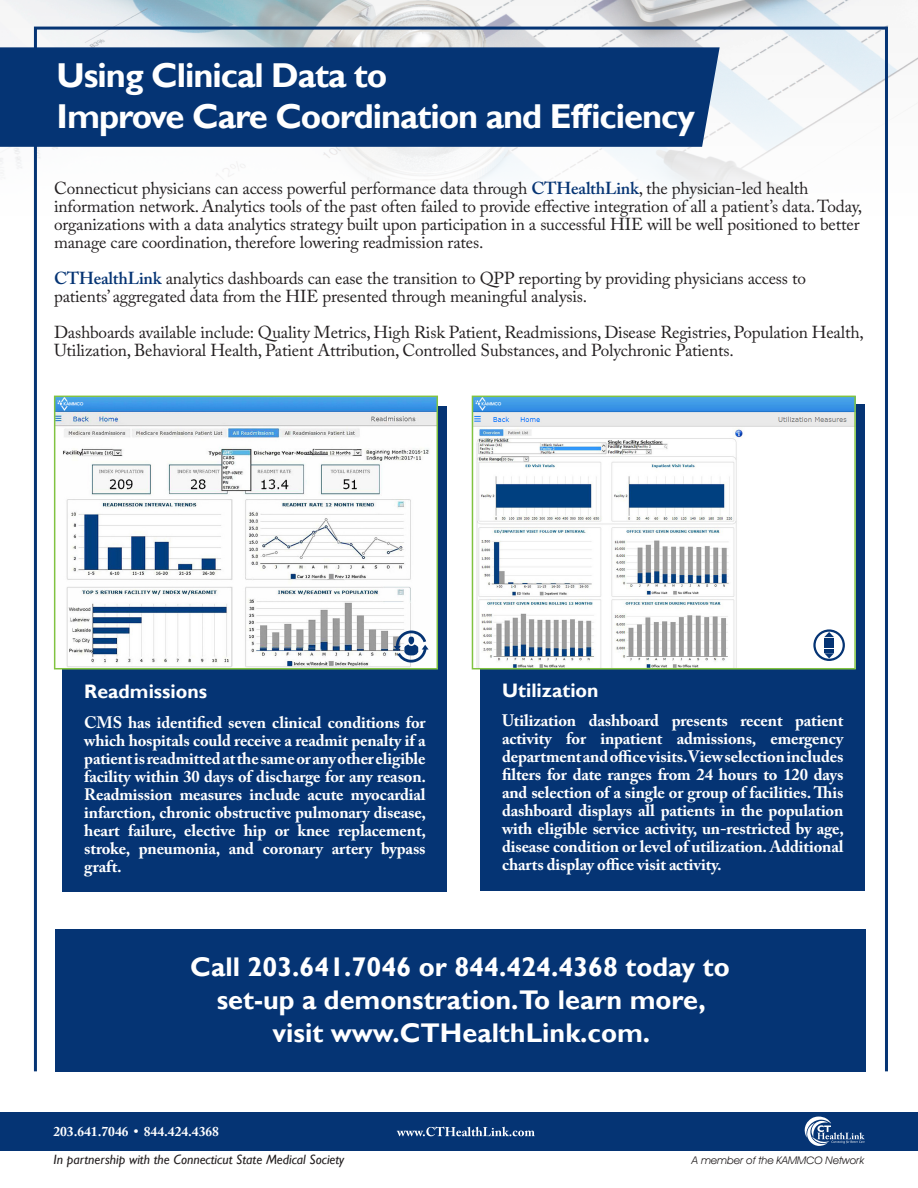
<style>
.page{position:relative;width:918px;height:1188px;background:#fff}
.page>*{position:absolute;margin:0;border:0;box-sizing:border-box;transform-origin:0 0}
.t1{font:700 34.5px/40.5px "Gill Sans";letter-spacing:-.03em;color:#fff}
.t2{font:700 27px/33px "Gill Sans";color:#fff;text-align:center}
.t3{font:700 19.5px "Gill Sans";color:#fff}
.t4{font:17.25px/18px "Adobe Caslon Pro";letter-spacing:-.01em;color:#231f20}
.t5{font:700 16.5px/18px "Adobe Caslon Pro";letter-spacing:-.01em;color:#fff;text-align:justify}
.t6{font:italic 13.5px "Gill Sans";color:#231f20}
.t7{font:700 13.5px "Adobe Caslon Pro";color:#fff}
.t8{font:italic 10.5px "Avant Garde IT Cby BT";color:#231f20}
.s1{font-weight:600;color:#053474}
</style>
<div class="page">
<img style="left:0;top:0;width:918px;height:280px">
<div style="left:0;top:47px;width:720px;height:100px;background:#053474"></div>
<div style="left:63px;top:406px;width:384px;height:485px;background:#053474"></div>
<img style="left:57px;top:399px;width:378px;height:267px">
<div style="left:54px;top:396px;width:384px;height:273px;border:2px solid #81c340"></div>
<div style="left:481px;top:405px;width:384px;height:486px;background:#053474"></div>
<img style="left:475px;top:399px;width:378px;height:267px">
<div style="left:472px;top:396px;width:384px;height:273px;border:2px solid #81c340"></div>
<div style="left:55px;top:929px;width:810px;height:142px;background:#053474"></div>
<div style="left:0;top:1112px;width:918px;height:38px;background:#053474"></div>
<svg style="left:397px;top:1127px;width:138px;height:9px"></svg>
<svg style="left:804px;top:1117px;width:61px;height:29px"></svg>
<svg style="left:394px;top:631px;width:35px;height:32px"></svg>
<svg style="left:813px;top:629px;width:32px;height:32px"></svg>
<p class="t1" style="left:57px;top:56px;width:640px">Using Clinical Data to<br>Improve Care Coordination and Efficiency</p>
<p class="t4" style="left:54px;top:179px;width:810px">Connecticut physicians can access powerful performance data through <span class="s1">CTHealthLink</span>, the physician-led health information network. Analytics tools of the past often failed to provide effective integration of all a patient’s data. Today, organizations with a data analytics strategy built upon participation in a successful HIE will be well positioned to better manage care coordination, therefore lowering readmission rates.</p>
<p class="t4" style="left:54px;top:269px;width:753px"><span class="s1">CTHealthLink</span> analytics dashboards can ease the transition to QPP reporting by providing physicians access to patients’ aggregated data from the HIE presented through meaningful analysis.</p>
<p class="t4" style="left:54px;top:323px;width:811px">Dashboards available include: Quality Metrics, High Risk Patient, Readmissions, Disease Registries, Population Health,<br>Utilization, Behavioral Health, Patient Attribution, Controlled Substances, and Polychronic Patients.</p>
<p class="t3" style="left:84px;top:680px;width:124px">Readmissions</p>
<p class="t5" style="left:84px;top:713px;width:343px">CMS has identified seven clinical conditions for which hospitals could receive a readmit penalty if a patient is readmitted at the same or any other eligible facility within 30 days of discharge for any reason.<br>Readmission measures include acute myocardial infarction, chronic obstructive pulmonary disease, heart failure, elective hip or knee replacement, stroke, pneumonia, and coronary artery bypass graft.</p>
<p class="t3" style="left:502px;top:678px;width:98px">Utilization</p>
<p class="t5" style="left:502px;top:711px;width:343px">Utilization dashboard presents recent patient activity for inpatient admissions, emergency department and office visits. View selection includes filters for date ranges from 24 hours to 120 days and selection of a single or group of facilities. This dashboard displays all patients in the population with eligible service activity, un-restricted by age, disease condition or level of utilization. Additional charts display office visit activity.</p>
<p class="t2" style="left:190px;top:951px;width:541px">Call 203.641.7046 or 844.424.4368 today to</p>
<p class="t2" style="left:217px;top:984px;width:491px">set-up a demonstration.To learn more, visit www.CTHealthLink.com.</p>
<p class="t7" style="left:53px;top:1123px;width:167px">203.641.7046 • 844.424.4368</p>
<p class="t6" style="left:53px;top:1152px;width:292px">In partnership with the Connecticut State Medical Society</p>
<p class="t8" style="left:692px;top:1154px;width:174px">A member of the KAMMCO Network</p>
</div>
